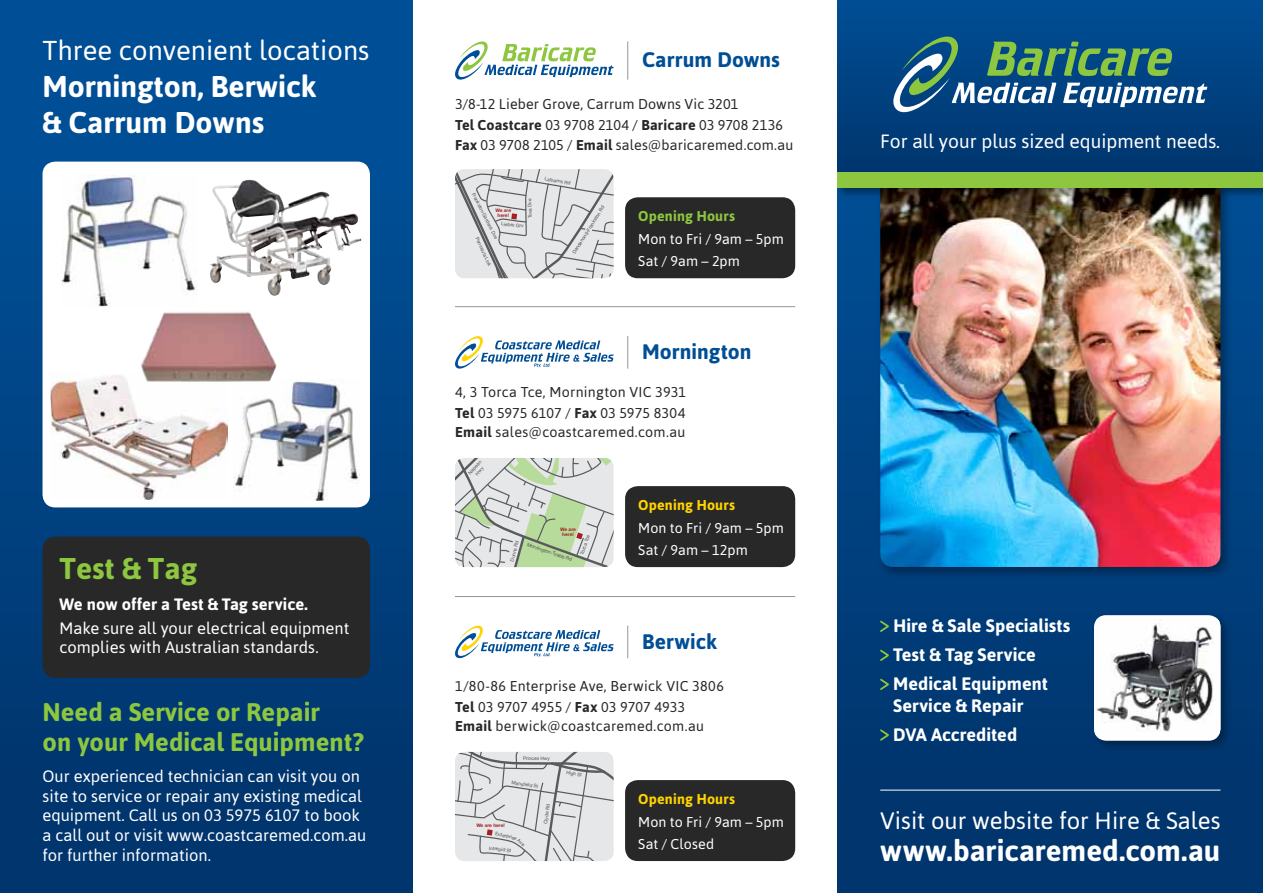
<style>
.page{position:relative;width:1263px;height:893px;background:#fff}
.page>*{position:absolute;margin:0;border:0;box-sizing:border-box;transform-origin:0 0}
.t1{font:700 30px/36px "Asap";color:#fff}
.t2{font:700 30px "Asap";color:#8dc63f}
.t3{font:700 29.4px "Asap";color:#fff}
.t4{font:27.3px "Asap";color:#fff}
.t5{font:700 25.5px/30.6px "Asap";color:#8dc63f}
.t6{font:23.7px "Asap";color:#fff}
.t7{font:700 21px "Asap";letter-spacing:.005em;color:#004e95}
.t8{font:19.2px "Asap";color:#fff}
.t9{font:700 18px/29.1px "Asap";color:#fff}
.t10{font:16.5px/19.8px "Asap";color:#fff}
.t11{font:700 16.5px "Asap";letter-spacing:.005em;color:#fff}
.t12{font:14.25px/21.3px "Asap";letter-spacing:.015em;color:#292829}
.t13{font:14.25px/21.3px "Asap";letter-spacing:.005em;color:#fff}
.t14{font:700 14.25px "Asap";letter-spacing:.015em;color:#ffd400}
.t15{font:700 14.25px "Asap";letter-spacing:.015em;color:#8dc63f}
.t16{font:4.8px/5.8px "Helvetica Neue";color:#4d4e4f;text-align:center}
.t17{font:700 4.8px/4.8px "Helvetica Neue";letter-spacing:-.015em;color:#a61f22;text-align:center}
.s1{font-weight:700}
</style>
<div class="page">
<svg style="left:838px;top:198px;width:425px;height:695px;background:#003a76"></svg>
<div style="left:876px;top:180px;width:357px;height:400px;background:#000;opacity:.35"></div>
<img style="left:880px;top:198px;width:340px;height:369px">
<div style="left:837px;top:28px;width:426px;height:170px;background:#000;opacity:.35"></div>
<div style="left:838px;top:29px;width:425px;height:159px;background:#8dc63f"></div>
<div style="left:838px;top:0;width:425px;height:171px;background:linear-gradient(to bottom,#004e95,#00366e)"></div>
<div style="left:0;top:0;width:412px;height:893px;background:linear-gradient(to bottom,#02549d,#00336a)"></div>
<svg style="left:455px;top:169px;width:159px;height:109px;background:#d4d5d6"></svg>
<div style="left:625px;top:197px;width:170px;height:81px;background:#292829;border-radius:13px"></div>
<svg style="left:455px;top:41px;width:159px;height:39px"></svg>
<hr style="left:627px;top:41px;width:1px;height:39px;background:#939598">
<svg style="left:893px;top:37px;width:314px;height:75px;background:#377089"></svg>
<hr style="left:880px;top:790px;width:340px;height:1px;background:#fff">
<svg style="left:880px;top:621px;width:9px;height:11px"></svg>
<svg style="left:880px;top:650px;width:9px;height:11px"></svg>
<svg style="left:880px;top:679px;width:9px;height:11px"></svg>
<svg style="left:880px;top:729px;width:9px;height:12px"></svg>
<div style="left:1090px;top:611px;width:143px;height:142px;background:#000;opacity:.35"></div>
<div style="left:1094px;top:615px;width:126px;height:126px;background:#fff;border-radius:12px"></div>
<img style="left:1094px;top:619px;width:126px;height:116px">
<div style="left:43px;top:537px;width:327px;height:141px;background:#292829;border-radius:13px"></div>
<div style="left:43px;top:162px;width:327px;height:345px;background:#fff;border-radius:13px"></div>
<img style="left:50px;top:375px;width:177px;height:124px">
<img style="left:233px;top:379px;width:127px;height:122px">
<img style="left:61px;top:175px;width:136px;height:132px">
<img style="left:210px;top:180px;width:72px;height:116px">
<img style="left:140px;top:312px;width:137px;height:70px">
<hr style="left:455px;top:306px;width:340px;height:1px;background:#939598">
<hr style="left:455px;top:596px;width:340px;height:1px;background:#939598">
<svg style="left:455px;top:458px;width:159px;height:109px;background:#cbd5c6"></svg>
<div style="left:625px;top:486px;width:170px;height:81px;background:#292829;border-radius:13px"></div>
<svg style="left:455px;top:336px;width:159px;height:33px"></svg>
<hr style="left:627px;top:336px;width:1px;height:33px;background:#939598">
<div style="left:625px;top:780px;width:170px;height:81px;background:#292829;border-radius:13px"></div>
<svg style="left:455px;top:626px;width:159px;height:32px"></svg>
<hr style="left:627px;top:626px;width:1px;height:32px;background:#939598">
<svg style="left:455px;top:752px;width:159px;height:109px;background:#d6d7d8"></svg>
<h3 class="t4" style="left:43px;top:35px;width:328px">Three convenient locations</h3>
<h1 class="t1" style="left:43px;top:69px;width:275px">Mornington, Berwick &amp; Carrum Downs</h1>
<h1 class="t2" style="left:60px;top:551px;width:139px">Test &amp; Tag</h1>
<p class="t11" style="left:60px;top:594px;width:250px">We now offer a Test &amp; Tag service.</p>
<p class="t10" style="left:60px;top:618px;width:291px">Make sure all your electrical equipment complies with Australian standards.</p>
<h3 class="t5" style="left:43px;top:696px;width:323px">Need a Service or Repair<br>on your Medical Equipment?</h3>
<p class="t10" style="left:43px;top:766px;width:325px">Our experienced technician can visit you on site to service or repair any existing medical equipment. Call us on 03 5975 6107 to book a call out or visit www.coastcaremed.com.au for further information.</p>
<h3 class="t7" style="left:642px;top:48px;width:139px">Carrum Downs</h3>
<p class="t12" style="left:455px;top:93px;width:330px">3/8-12 Lieber Grove, Carrum Downs Vic 3201<br><span class="s1">Tel Coastcare</span> 03 9708 2104 / <span class="s1">Baricare</span> 03 9708 2136</p>
<p class="t12" style="left:455px;top:134px;width:340px"><span class="s1">Fax</span> 03 9708 2105 / <span class="s1">Email</span> sales@baricaremed.com.au</p>
<p class="t16" style="left:545px;top:176px;width:28px;rotate:10deg">Lathams Rd</p>
<p class="t16" style="left:476px;top:192px;width:52px;rotate:63deg">Frankston Gardens Dve</p>
<p class="t16" style="left:480px;top:236px;width:33px;rotate:66deg">Peninsula Link</p>
<p class="t16" style="left:528px;top:218px;width:21px;rotate:-92deg">Tova Dve</p>
<p class="t17" style="left:495px;top:208px;width:17px">We are here!</p>
<p class="t16" style="left:571px;top:252px;width:57px;rotate:-58deg">Dandenong-Frankston Rd</p>
<p class="t16" style="left:502px;top:221px;width:24px;rotate:6deg">Lieber Grv</p>
<p class="t15" style="left:638px;top:208px;width:98px">Opening Hours</p>
<p class="t13" style="left:638px;top:229px;width:147px">Mon to Fri / 9am – 5pm<br>Sat / 9am – 2pm</p>
<h3 class="t7" style="left:642px;top:339px;width:111px">Mornington</h3>
<p class="t12" style="left:455px;top:381px;width:233px">4, 3 Torca Tce, Mornington VIC 3931<br><span class="s1">Tel</span> 03 5975 6107 / <span class="s1">Fax</span> 03 5975 8304</p>
<p class="t12" style="left:455px;top:422px;width:232px"><span class="s1">Email</span> sales@coastcaremed.com.au</p>
<p class="t16" style="left:467px;top:471px;width:18px;rotate:-46deg">Nepean<br>Hwy</p>
<p class="t16" style="left:509px;top:560px;width:23px;rotate:-76deg">Dunns Rd</p>
<p class="t17" style="left:560px;top:527px;width:17px">We are here!</p>
<p class="t16" style="left:528px;top:541px;width:49px;rotate:19deg">Mornington-Tyabb Rd</p>
<p class="t16" style="left:579px;top:553px;width:22px;rotate:-71deg">Torca Tce</p>
<p class="t14" style="left:638px;top:496px;width:98px">Opening Hours</p>
<p class="t13" style="left:638px;top:517px;width:147px">Mon to Fri / 9am – 5pm<br>Sat / 9am – 12pm</p>
<h3 class="t7" style="left:642px;top:629px;width:76px">Berwick</h3>
<p class="t12" style="left:455px;top:675px;width:270px">1/80-86 Enterprise Ave, Berwick VIC 3806<br><span class="s1">Tel</span> 03 9707 4955 / <span class="s1">Fax</span> 03 9707 4933</p>
<p class="t12" style="left:455px;top:715px;width:251px"><span class="s1">Email</span> berwick@coastcaremed.com.au</p>
<p class="t16" style="left:523px;top:755px;width:28px;rotate:-1deg">Princes Hwy</p>
<p class="t16" style="left:512px;top:780px;width:28px;rotate:7deg">Mansfield St</p>
<p class="t17" style="left:476px;top:823px;width:30px">We are here!</p>
<p class="t16" style="left:489px;top:845px;width:24px;rotate:7deg">Intrepid St</p>
<p class="t16" style="left:542px;top:823px;width:21px;rotate:-82deg">Clyde Rd</p>
<p class="t16" style="left:567px;top:769px;width:17px;rotate:9deg">High St</p>
<p class="t14" style="left:638px;top:790px;width:98px">Opening Hours</p>
<p class="t13" style="left:638px;top:811px;width:147px">Mon to Fri / 9am – 5pm<br>Sat / Closed</p>
<h3 class="t8" style="left:880px;top:131px;width:341px">For all your plus sized equipment needs.</h3>
<p class="t9" style="left:893px;top:611px;width:179px">Hire &amp; Sale Specialists<br>Test &amp; Tag Service<br>Medical Equipment</p>
<p class="t9" style="left:893px;top:691px;width:132px">Service &amp; Repair<br>DVA Accredited</p>
<h3 class="t6" style="left:880px;top:807px;width:342px">Visit our website for Hire &amp; Sales</h3>
<h2 class="t3" style="left:880px;top:833px;width:341px">www.baricaremed.com.au</h2>
</div>
